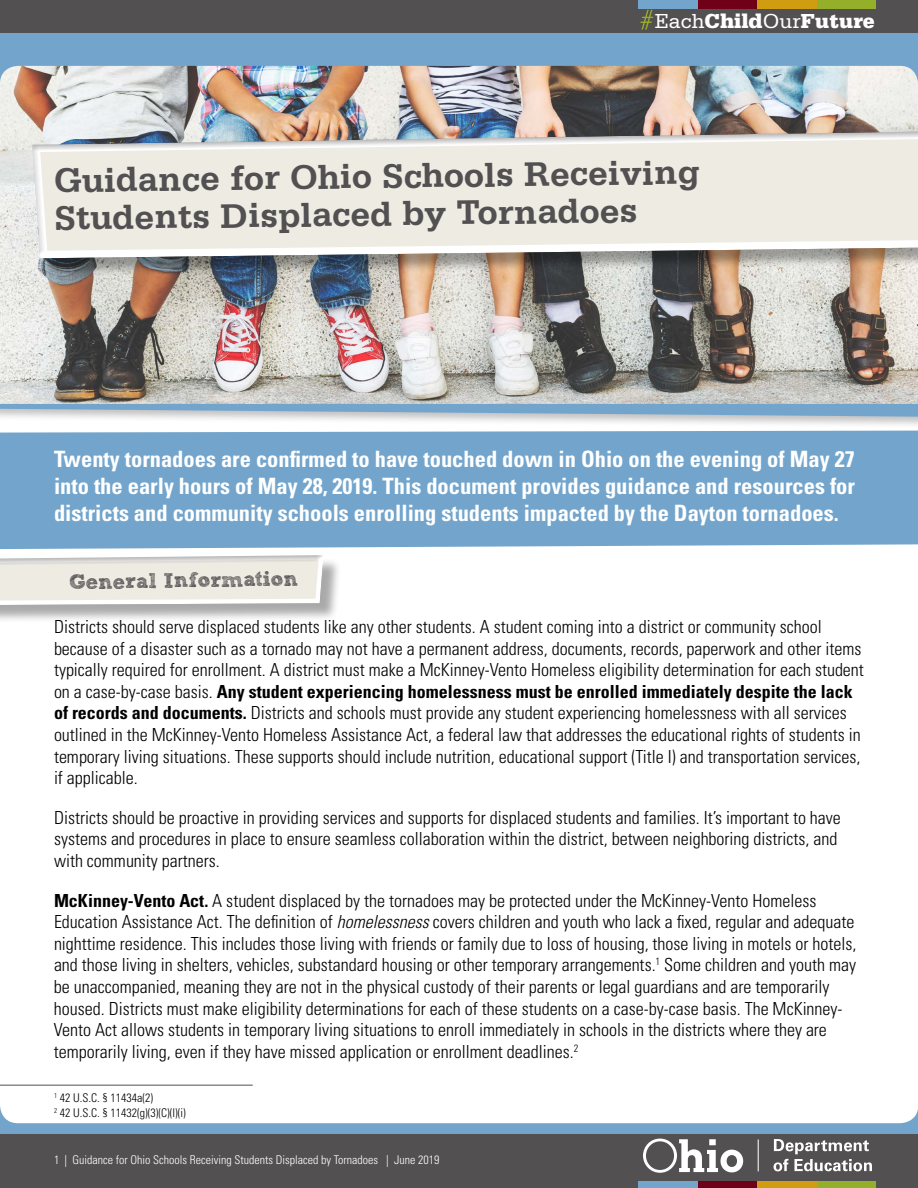
<style>
.page{position:relative;width:918px;height:1188px;background:#fff}
.page>*{position:absolute;margin:0;border:0;box-sizing:border-box;transform-origin:0 0}
.t1{font:700 36px/37.2px "Serifa";color:#525051}
.t2{font:700 condensed 22.5px/27px "Univers LT Std";color:#fff;text-align:justify}
.t3{font:900 21.45px "Serifa Std";color:#fff}
.t4{font:21px "Sketch Rockwell";color:#525051}
.t5{font:300 condensed 18px/21.6px "Univers LT Std";color:#000}
.t6{font:300 condensed 12px "Univers LT Std";color:#fff}
.t7{font:300 condensed 12px "Univers LT Std";color:#000}
.s1{font-weight:400}
.s2{font-weight:700}
.s3{font-style:italic}
</style>
<div class="page">
<div style="left:0;top:1115px;width:918px;height:73px;background:#525051"></div>
<div style="left:0;top:0;width:918px;height:36px;background:#525051"></div>
<div style="left:0;top:33px;width:918px;height:69px;background:#73a5cc"></div>
<div style="left:0;top:1105px;width:918px;height:29px;background:#73a5cc"></div>
<div style="left:816px;top:0;width:60px;height:8px;background:#94af2a"></div>
<div style="left:757px;top:0;width:59px;height:8px;background:#d19d10"></div>
<div style="left:698px;top:0;width:59px;height:8px;background:#700017"></div>
<div style="left:639px;top:0;width:59px;height:8px;background:#73a5cc"></div>
<svg style="left:640px;top:10px;width:13px;height:20px"></svg>
<div style="left:816px;top:1181px;width:60px;height:7px;background:#94af2a"></div>
<div style="left:757px;top:1181px;width:59px;height:7px;background:#d19d10"></div>
<div style="left:698px;top:1181px;width:59px;height:7px;background:#700017"></div>
<div style="left:639px;top:1181px;width:59px;height:7px;background:#73a5cc"></div>
<svg style="left:643px;top:1139px;width:100px;height:34px"></svg>
<hr style="left:758px;top:1139px;width:1px;height:32px;background:#fff">
<svg style="left:774px;top:1139px;width:98px;height:32px"></svg>
<div style="left:0;top:68px;width:918px;height:1055px;background:#fff;border-radius:18px"></div>
<div style="left:0;top:431px;width:918px;height:117px;background:#73a5cc"></div>
<div style="left:0;top:374px;width:918px;height:55px;background:#000;opacity:.25"></div>
<svg style="left:0;top:404px;width:918px;height:13px;background:#92b3cd"></svg>
<img style="left:0;top:66px;width:918px;height:338px">
<div style="left:0;top:558px;width:342px;height:66px;background:#000;opacity:.34"></div>
<div style="left:0;top:548px;width:328px;height:59px;background:#000;opacity:.75"></div>
<div style="left:35px;top:132px;width:883px;height:145px;background:#000;opacity:.34"></div>
<svg style="left:25px;top:123px;width:893px;height:138px;background:#dfdcd6"></svg>
<hr style="left:0;top:1085px;width:253px;height:1px;background:#525051">
<p class="t3" style="left:655px;top:8px;width:222px"><span class="s1">Each</span>Child<span class="s1">Our</span>Future</p>
<p class="t1" style="left:53px;top:163px;width:648px;rotate:-1deg">Guidance for Ohio Schools Receiving<br>Students Displaced by Tornadoes</p>
<p class="t2" style="left:54px;top:445px;width:803px">Twenty tornadoes are confirmed to have touched down in Ohio on the evening of May 27 into the early hours of May 28, 2019. This document provides guidance and resources for districts and community schools enrolling students impacted by the Dayton tornadoes.</p>
<p class="t4" style="left:69px;top:571px;width:230px;rotate:-1deg">General Information</p>
<p class="t5" style="left:54px;top:616px;width:811px">Districts should serve displaced students like any other students. A student coming into a district or community school because of a disaster such as a tornado may not have a permanent address, documents, records, paperwork and other items typically required for enrollment. A district must make a McKinney-Vento Homeless eligibility determination for each student on a case-by-case basis. <span class="s2">Any student experiencing homelessness must be enrolled immediately despite the lack of records and documents.</span> Districts and schools must provide any student experiencing homelessness with all services outlined in the McKinney-Vento Homeless Assistance Act, a federal law that addresses the educational rights of students in temporary living situations. These supports should include nutrition, educational support (Title I) and transportation services, if applicable.</p>
<p class="t5" style="left:54px;top:807px;width:788px">Districts should be proactive in providing services and supports for displaced students and families. It’s important to have systems and procedures in place to ensure seamless collaboration within the district, between neighboring districts, and with community partners.</p>
<p class="t5" style="left:54px;top:889px;width:804px"><span class="s2">McKinney-Vento Act.</span> A student displaced by the tornadoes may be protected under the McKinney-Vento Homeless Education Assistance Act. The definition of <span class="s3">homelessness</span> covers children and youth who lack a fixed, regular and adequate nighttime residence. This includes those living with friends or family due to loss of housing, those living in motels or hotels, and those living in shelters, vehicles, substandard housing or other temporary arrangements.<sup>1</sup> Some children and youth may be unaccompanied, meaning they are not in the physical custody of their parents or legal guardians and are temporarily housed. Districts must make eligibility determinations for each of these students on a case-by-case basis. The McKinney-Vento Act allows students in temporary living situations to enroll immediately in schools in the districts where they are temporarily living, even if they have missed application or enrollment deadlines.<sup>2</sup></p>
<p class="t7" style="left:54px;top:1091px;width:101px"><sup>1</sup> 42 U.S.C. § 11434a(2)</p>
<p class="t7" style="left:54px;top:1105px;width:133px"><sup>2</sup> 42 U.S.C. § 11432(g)(3)(C)(I)(i)</p>
<p class="t6" style="left:54px;top:1152px;width:387px">1 | Guidance for Ohio Schools Receiving Students Displaced by Tornadoes | June 2019</p>
</div>
